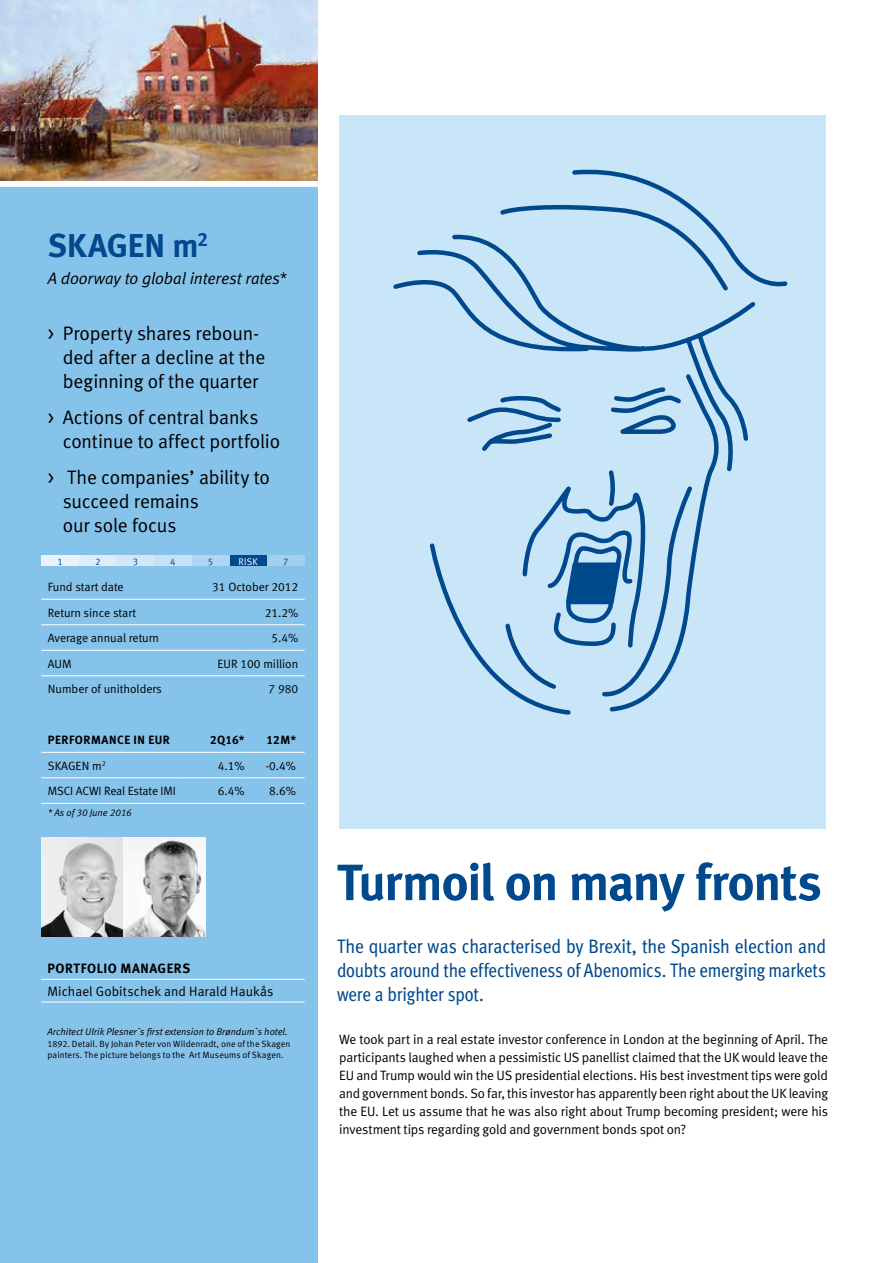
<style>
.page{position:relative;width:893px;height:1263px;background:#fff}
.page>*{position:absolute;margin:0;border:0;box-sizing:border-box;transform-origin:0 0}
.t1{font:51px "Meta Bold LF";letter-spacing:-.025em;color:#00498d}
.t2{font:33px "Meta Bold LF";color:#00498d}
.t3{font:19.5px/24px "Meta Normal LF";letter-spacing:-.01em;color:#000}
.t4{font:19.5px/24px "Meta Cond";letter-spacing:-.015em;color:#00498d;text-align:justify}
.t5{font:italic 16.5px "Meta Normal LF";letter-spacing:-.005em;color:#000}
.t6{font:13.5px/18px "Meta Normal LF";letter-spacing:-.005em;color:#000;text-align:justify}
.t7{font:13.5px "Meta Bold LF";letter-spacing:.04em;color:#000}
.t8{font:12px "Meta Normal LF";color:#000}
.t9{font:12px "Meta Bold LF";letter-spacing:.04em;color:#000}
.t10{font:italic 9.75px "Meta Normal LF";color:#000}
.t11{font:9.6px "Meta Normal LF";color:#00498d}
.t12{font:9.6px "Meta Normal LF";color:#fff}
.t13{font:9px/11.2px "Meta Normal LF";letter-spacing:.01em;color:#000}
</style>
<div class="page">
<div style="left:0;top:0;width:318px;height:1263px;background:#86c3eb"></div>
<hr style="left:41px;top:599px;width:136px;height:1px;background:#fff">
<hr style="left:177px;top:599px;width:68px;height:1px;background:#fff">
<hr style="left:245px;top:599px;width:60px;height:1px;background:#fff">
<hr style="left:41px;top:624px;width:136px;height:1px;background:#fff">
<hr style="left:177px;top:624px;width:68px;height:1px;background:#fff">
<hr style="left:245px;top:624px;width:60px;height:1px;background:#fff">
<hr style="left:41px;top:650px;width:136px;height:1px;background:#fff">
<hr style="left:177px;top:650px;width:68px;height:1px;background:#fff">
<hr style="left:245px;top:650px;width:60px;height:1px;background:#fff">
<hr style="left:41px;top:675px;width:136px;height:1px;background:#fff">
<hr style="left:177px;top:675px;width:68px;height:1px;background:#fff">
<hr style="left:245px;top:675px;width:60px;height:1px;background:#fff">
<hr style="left:41px;top:979px;width:136px;height:1px;background:#fff">
<hr style="left:177px;top:979px;width:68px;height:1px;background:#fff">
<hr style="left:245px;top:979px;width:60px;height:1px;background:#fff">
<hr style="left:41px;top:1002px;width:136px;height:1px;background:#fff">
<hr style="left:177px;top:1002px;width:68px;height:1px;background:#fff">
<hr style="left:245px;top:1002px;width:60px;height:1px;background:#fff">
<hr style="left:177px;top:752px;width:68px;height:1px;background:#fff">
<hr style="left:245px;top:752px;width:60px;height:1px;background:#fff">
<hr style="left:41px;top:752px;width:136px;height:1px;background:#fff">
<hr style="left:41px;top:777px;width:136px;height:1px;background:#fff">
<hr style="left:177px;top:777px;width:68px;height:1px;background:#fff">
<hr style="left:245px;top:777px;width:60px;height:1px;background:#fff">
<hr style="left:41px;top:803px;width:136px;height:1px;background:#fff">
<hr style="left:177px;top:803px;width:68px;height:1px;background:#fff">
<hr style="left:245px;top:803px;width:60px;height:1px;background:#fff">
<img style="left:41px;top:837px;width:83px;height:99px">
<svg style="left:124px;top:837px;width:82px;height:99px;background:#c6c6c6"></svg>
<img style="left:0;top:0;width:318px;height:181px">
<div style="left:0;top:181px;width:318px;height:6px;background:#fff"></div>
<div style="left:41px;top:555px;width:38px;height:11px;background:#eaf3fc"></div>
<div style="left:79px;top:555px;width:38px;height:11px;background:#dfedfa"></div>
<div style="left:117px;top:555px;width:37px;height:11px;background:#d4e7f8"></div>
<div style="left:154px;top:555px;width:38px;height:11px;background:#c8e1f6"></div>
<div style="left:229px;top:555px;width:38px;height:11px;background:#00498d"></div>
<div style="left:192px;top:555px;width:37px;height:11px;background:#b0d5f2"></div>
<div style="left:267px;top:555px;width:38px;height:11px;background:#a2cff0"></div>
<div style="left:339px;top:116px;width:487px;height:713px;background:#c9e6f9"></div>
<svg style="left:393px;top:204px;width:363px;height:511px"></svg>
<svg style="left:563px;top:559px;width:60px;height:47px"></svg>
<svg style="left:570px;top:169px;width:218px;height:122px"></svg>
<h2 class="t2" style="left:48px;top:225px;width:162px">SKAGEN m<sup>2</sup></h2>
<p class="t5" style="left:48px;top:269px;width:240px">A doorway to global interest rates*</p>
<h3 class="t3" style="left:63px;top:321px;width:204px;text-indent:-15px">&gt; Property shares reboun&shy;ded after a decline at the beginning of the quarter</h3>
<h3 class="t3" style="left:63px;top:405px;width:219px;text-indent:-15px">&gt; Actions of central banks continue to affect portfolio</h3>
<h3 class="t3" style="left:63px;top:465px;width:209px;text-indent:-15px">&gt; The companies’ ability to succeed remains<br>our sole focus</h3>
<p class="t11" style="left:58px;top:556px;width:7px">1</p>
<p class="t11" style="left:95px;top:556px;width:7px">2</p>
<p class="t11" style="left:133px;top:556px;width:7px">3</p>
<p class="t11" style="left:170px;top:556px;width:7px">4</p>
<p class="t11" style="left:208px;top:556px;width:7px">5</p>
<p class="t12" style="left:239px;top:556px;width:21px">RISK</p>
<p class="t11" style="left:283px;top:556px;width:7px">7</p>
<p class="t8" style="left:48px;top:580px;width:77px">Fund start date</p>
<p class="t8" style="left:212px;top:580px;width:88px">31 October 2012</p>
<p class="t8" style="left:48px;top:606px;width:90px">Return since start</p>
<p class="t8" style="left:265px;top:606px;width:35px">21.2%</p>
<p class="t8" style="left:48px;top:631px;width:113px">Average annual return</p>
<p class="t8" style="left:271px;top:631px;width:28px">5.4%</p>
<p class="t8" style="left:48px;top:657px;width:25px">AUM</p>
<p class="t8" style="left:217px;top:657px;width:82px">EUR 100 million</p>
<p class="t8" style="left:48px;top:682px;width:116px">Number of unitholders</p>
<p class="t8" style="left:269px;top:682px;width:31px">7 980</p>
<p class="t9" style="left:48px;top:733px;width:124px">PERFORMANCE IN EUR</p>
<p class="t9" style="left:210px;top:733px;width:36px">2Q16*</p>
<p class="t9" style="left:267px;top:733px;width:31px">12M*</p>
<p class="t8" style="left:48px;top:759px;width:59px">SKAGEN m<sup>2</sup></p>
<p class="t8" style="left:218px;top:759px;width:28px">4.1%</p>
<p class="t8" style="left:266px;top:759px;width:32px">-0.4%</p>
<p class="t8" style="left:48px;top:784px;width:130px">MSCI ACWI Real Estate IMI</p>
<p class="t8" style="left:218px;top:784px;width:28px">6.4%</p>
<p class="t8" style="left:269px;top:784px;width:28px">8.6%</p>
<p class="t10" style="left:48px;top:807px;width:85px">* As of 30 June 2016</p>
<h1 class="t1" style="left:337px;top:850px;width:486px">Turmoil on many fronts</h1>
<h3 class="t4" style="left:337px;top:934px;width:491px">The quarter was characterised by Brexit, the Spanish election and doubts around the effectiveness of Abenomics. The emerging markets were a brighter spot.</h3>
<p class="t7" style="left:47px;top:960px;width:144px">PORTFOLIO MANAGERS</p>
<p class="t6" style="left:47px;top:982px;width:228px">Michael Gobitschek and Harald Haukås</p>
<p class="t10" style="left:47px;top:1026px;width:242px">Architect Ulrik Plesner`s first extension to Brøndum`s hotel.</p>
<p class="t13" style="left:47px;top:1038px;width:245px">1892. Detail. By Johan Peter von Wildenradt, one of the Skagen painters. The picture belongs to the Art Museums of Skagen.</p>
<p class="t6" style="left:339px;top:1030px;width:490px">We took part in a real estate investor conference in London at the beginning of April. The participants laughed when a pessimistic US panellist claimed that the UK would leave the EU and Trump would win the US presidential elections. His best investment tips were gold and government bonds. So far, this investor has apparently been right about the UK leaving the EU. Let us assume that he was also right about Trump becoming president; were his investment tips regarding gold and government bonds spot on?</p>
</div>
